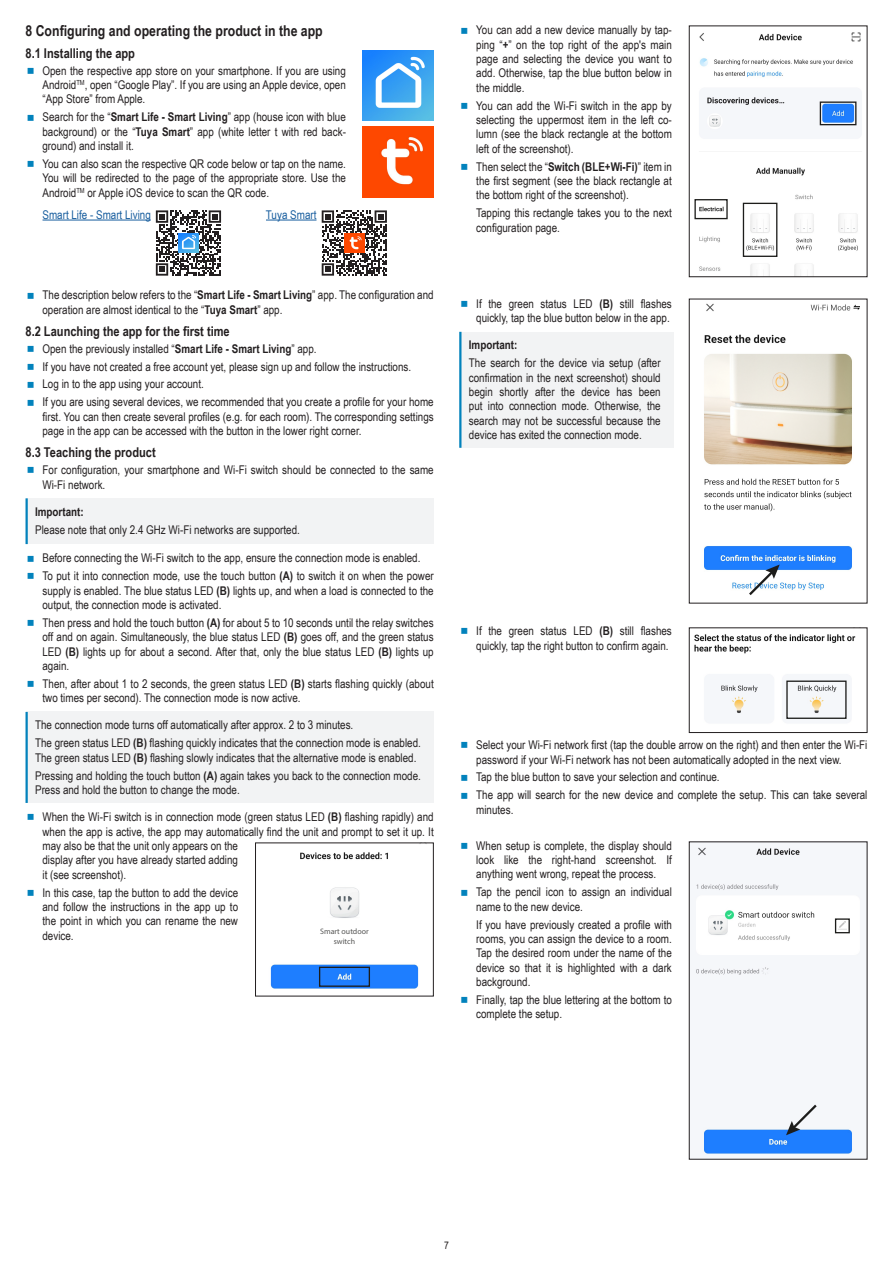
<style>
.page{position:relative;width:893px;height:1263px;background:#fff}
.page>*{position:absolute;margin:0;border:0;box-sizing:border-box;transform-origin:0 0}
.t1{font:700 15px "Arial Narrow";color:#231f20}
.t2{font:700 13.5px "Arial Narrow";color:#231f20}
.P-Paragraph{font:12px/14.4px "Arial Narrow";color:#231f20;text-align:justify}
.P-Procedure__Step--N{font:12px/14.4px "Arial Narrow";color:#231f20}
.P-Procedure__Step--N-2{font:12px "Arial Narrow";color:#175d9e}
.P-Paragraph-2{font:700 12px "Arial Narrow";color:#231f20}
.t3{font:10.5px "Arial Narrow";color:#231f20}
.t4{font:7.95px/9.4px "Myriad Pro";color:#575756;text-align:center}
.s1{font-weight:700}
</style>
<div class="page">
<hr style="left:43px;top:220px;width:108px;height:1px;background:#175d9e">
<hr style="left:266px;top:220px;width:50px;height:1px;background:#175d9e">
<div style="left:27px;top:498px;width:407px;height:46px;background:#f2f3f4"></div>
<hr style="left:26px;top:498px;width:2px;height:46px;background:#0282bc">
<div style="left:27px;top:712px;width:407px;height:91px;background:#f2f3f4"></div>
<hr style="left:26px;top:712px;width:2px;height:91px;background:#0282bc">
<img style="left:363px;top:50px;width:71px;height:71px">
<img style="left:363px;top:126px;width:71px;height:71px">
<svg style="left:156px;top:210px;width:65px;height:66px"></svg>
<img style="left:179px;top:233px;width:19px;height:20px">
<svg style="left:322px;top:210px;width:65px;height:66px"></svg>
<img style="left:345px;top:233px;width:19px;height:20px">
<img style="left:270px;top:852px;width:149px;height:137px">
<div style="left:319px;top:967px;width:51px;height:20px;border:1px solid #1d1d1b"></div>
<div style="left:308px;top:926px;width:73px;height:23px;background:#fff"></div>
<div style="left:255px;top:842px;width:179px;height:154px;border:1px solid #231f20"></div>
<div style="left:460px;top:332px;width:213px;height:116px;background:#f2f3f4"></div>
<hr style="left:459px;top:332px;width:2px;height:116px;background:#0282bc">
<img style="left:704px;top:303px;width:156px;height:287px">
<svg style="left:747px;top:564px;width:33px;height:31px"></svg>
<div style="left:689px;top:299px;width:178px;height:304px;border:1px solid #231f20"></div>
<img style="left:694px;top:634px;width:162px;height:89px">
<div style="left:786px;top:680px;width:61px;height:39px;border:1px solid #1d1d1b"></div>
<div style="left:689px;top:627px;width:178px;height:106px;border:1px solid #231f20"></div>
<img style="left:695px;top:847px;width:165px;height:308px">
<div style="left:835px;top:918px;width:15px;height:15px;border:1px solid #1d1d1b"></div>
<svg style="left:786px;top:1102px;width:33px;height:33px"></svg>
<div style="left:689px;top:841px;width:178px;height:318px;border:1px solid #231f20"></div>
<img style="left:699px;top:32px;width:162px;height:144px">
<img style="left:694px;top:194px;width:164px;height:81px">
<div style="left:694px;top:199px;width:34px;height:20px;border:1px solid #1d1d1b"></div>
<div style="left:743px;top:203px;width:34px;height:54px;border:1px solid #1d1d1b"></div>
<div style="left:820px;top:101px;width:36px;height:24px;border:1px solid #1d1d1b"></div>
<div style="left:689px;top:26px;width:178px;height:251px;border:1px solid #231f20"></div>
<p class="t1" style="left:26px;top:20px;width:299px">8 Configuring and operating the product in the app</p>
<p class="t2" style="left:26px;top:43px;width:111px">8.1 Installing the app</p>
<p class="P-Paragraph" style="left:43px;top:63px;width:305px">Open the respective app store on your smartphone. If you are using Android<sup>TM</sup>, open “Google Play”. If you are using an Apple device, open “App Store” from Apple.</p>
<p class="P-Paragraph" style="left:43px;top:109px;width:305px">Search for the “<span class="s1">Smart Life - Smart Living</span>” app (house icon with blue background) or the “<span class="s1">Tuya Smart</span>” app (white letter t with red back&shy;ground) and install it.</p>
<p class="P-Paragraph" style="left:43px;top:156px;width:305px">You can also scan the respective QR code below or tap on the name.<br>You will be redirected to the page of the appropriate store. Use the Android<sup>TM</sup> or Apple iOS device to scan the QR code.</p>
<p class="P-Procedure__Step--N-2" style="left:43px;top:206px;width:110px">Smart Life - Smart Living</p>
<p class="P-Procedure__Step--N-2" style="left:266px;top:206px;width:52px">Tuya Smart</p>
<p class="P-Paragraph" style="left:43px;top:287px;width:393px">The description below refers to the “<span class="s1">Smart Life - Smart Living</span>” app. The configuration and operation are almost identical to the “<span class="s1">Tuya Smart</span>” app.</p>
<p class="t2" style="left:26px;top:321px;width:206px">8.2 Launching the app for the first time</p>
<p class="P-Paragraph" style="left:43px;top:341px;width:276px">Open the previously installed “<span class="s1">Smart Life - Smart Living</span>” app.</p>
<p class="P-Paragraph" style="left:43px;top:359px;width:370px">If you have not created a free account yet, please sign up and follow the instructions.</p>
<p class="P-Paragraph" style="left:43px;top:377px;width:163px">Log in to the app using your account.</p>
<p class="P-Paragraph" style="left:43px;top:394px;width:393px">If you are using several devices, we recommended that you create a profile for your home first. You can then create several profiles (e.g. for each room). The corresponding settings page in the app can be accessed with the button in the lower right corner.</p>
<p class="t2" style="left:26px;top:442px;width:132px">8.3 Teaching the product</p>
<p class="P-Paragraph" style="left:43px;top:462px;width:393px">For configuration, your smartphone and Wi-Fi switch should be connected to the same<br>Wi-Fi network.</p>
<p class="P-Paragraph-2" style="left:35px;top:502px;width:50px">Important:</p>
<p class="P-Paragraph" style="left:35px;top:522px;width:266px">Please note that only 2.4 GHz Wi-Fi networks are supported.</p>
<p class="P-Paragraph" style="left:43px;top:550px;width:379px">Before connecting the Wi-Fi switch to the app, ensure the connection mode is enabled.</p>
<p class="P-Paragraph" style="left:43px;top:568px;width:393px">To put it into connection mode, use the touch button <span class="s1">(A)</span> to switch it on when the power supply is enabled. The blue status LED <span class="s1">(B)</span> lights up, and when a load is connected to the output, the connection mode is activated.</p>
<p class="P-Paragraph" style="left:43px;top:615px;width:393px">Then press and hold the touch button <span class="s1">(A)</span> for about 5 to 10 seconds until the relay switches off and on again. Simultaneously, the blue status LED <span class="s1">(B)</span> goes off, and the green status LED <span class="s1">(B)</span> lights up for about a second. After that, only the blue status LED <span class="s1">(B)</span> lights up again.</p>
<p class="P-Paragraph" style="left:43px;top:676px;width:393px">Then, after about 1 to 2 seconds, the green status LED <span class="s1">(B)</span> starts flashing quickly (about two times per second). The connection mode is now active.</p>
<p class="P-Paragraph" style="left:35px;top:717px;width:320px">The connection mode turns off automatically after approx. 2 to 3 minutes.</p>
<p class="P-Paragraph" style="left:35px;top:735px;width:387px">The green status LED <span class="s1">(B)</span> flashing quickly indicates that the connection mode is enabled.<br>The green status LED <span class="s1">(B)</span> flashing slowly indicates that the alternative mode is enabled.</p>
<p class="P-Paragraph" style="left:35px;top:768px;width:387px">Pressing and holding the touch button <span class="s1">(A)</span> again takes you back to the connection mode.<br>Press and hold the button to change the mode.</p>
<p class="P-Paragraph" style="left:43px;top:809px;width:393px;text-align:left">When the Wi-Fi switch is in connection mode (green status LED <span class="s1">(B)</span> flashing rapidly) and when the app is active, the app may automatically find the unit and prompt to set it up. It may also be that the unit only appears on the<br>display after you have already started adding<br>it (see screenshot).</p>
<p class="P-Paragraph" style="left:43px;top:885px;width:197px">In this case, tap the button to add the device and follow the instructions in the app up to the point in which you can rename the new device.</p>
<p class="t4" style="left:320px;top:927px;width:50px">Smart outdoor switch</p>
<p class="P-Paragraph" style="left:476px;top:22px;width:197px">You can add a new device manually by tap&shy;ping “<span class="s1">+</span>” on the top right of the app's main page and selecting the device you want to add. Otherwise, tap the blue button below in the middle.</p>
<p class="P-Paragraph" style="left:476px;top:98px;width:197px">You can add the Wi-Fi switch in the app by selecting the uppermost item in the left co&shy;lumn (see the black rectangle at the bottom left of the screenshot).</p>
<p class="P-Paragraph" style="left:476px;top:159px;width:197px">Then select the “<span class="s1">Switch (BLE+Wi-Fi)</span>” item in the first segment (see the black rectangle at the bottom right of the screenshot).</p>
<p class="P-Procedure__Step--N" style="left:476px;top:205px;width:197px">Tapping this rectangle takes you to the next configuration page.</p>
<p class="P-Paragraph" style="left:476px;top:296px;width:197px">If the green status LED <span class="s1">(B)</span> still flashes quickly, tap the blue button below in the app.</p>
<p class="P-Paragraph-2" style="left:469px;top:336px;width:50px">Important:</p>
<p class="P-Paragraph" style="left:469px;top:355px;width:193px">The search for the device via setup (after confirmation in the next screenshot) should begin shortly after the device has been put into connection mode. Otherwise, the search may not be successful because the device has exited the connection mode.</p>
<p class="P-Paragraph" style="left:476px;top:623px;width:197px">If the green status LED <span class="s1">(B)</span> still flashes quickly, tap the right button to confirm again.</p>
<p class="P-Paragraph" style="left:476px;top:737px;width:393px">Select your Wi-Fi network first (tap the double arrow on the right) and then enter the Wi-Fi password if your Wi-Fi network has not been automatically adopted in the next view.</p>
<p class="P-Paragraph" style="left:476px;top:769px;width:245px">Tap the blue button to save your selection and continue.</p>
<p class="P-Paragraph" style="left:476px;top:787px;width:393px">The app will search for the new device and complete the setup. This can take several minutes.</p>
<p class="P-Paragraph" style="left:476px;top:838px;width:197px">When setup is complete, the display should look like the right-hand screenshot. If anything went wrong, repeat the process.</p>
<p class="P-Paragraph" style="left:476px;top:884px;width:197px">Tap the pencil icon to assign an individual name to the new device.</p>
<p class="P-Procedure__Step--N" style="left:476px;top:917px;width:197px;text-align:justify">If you have previously created a profile with rooms, you can assign the device to a room.<br>Tap the desired room under the name of the device so that it is highlighted with a dark background.</p>
<p class="P-Paragraph" style="left:476px;top:992px;width:197px">Finally, tap the blue lettering at the bottom to complete the setup.</p>
<p class="t3" style="left:444px;top:1238px;width:6px">7</p>
</div>
